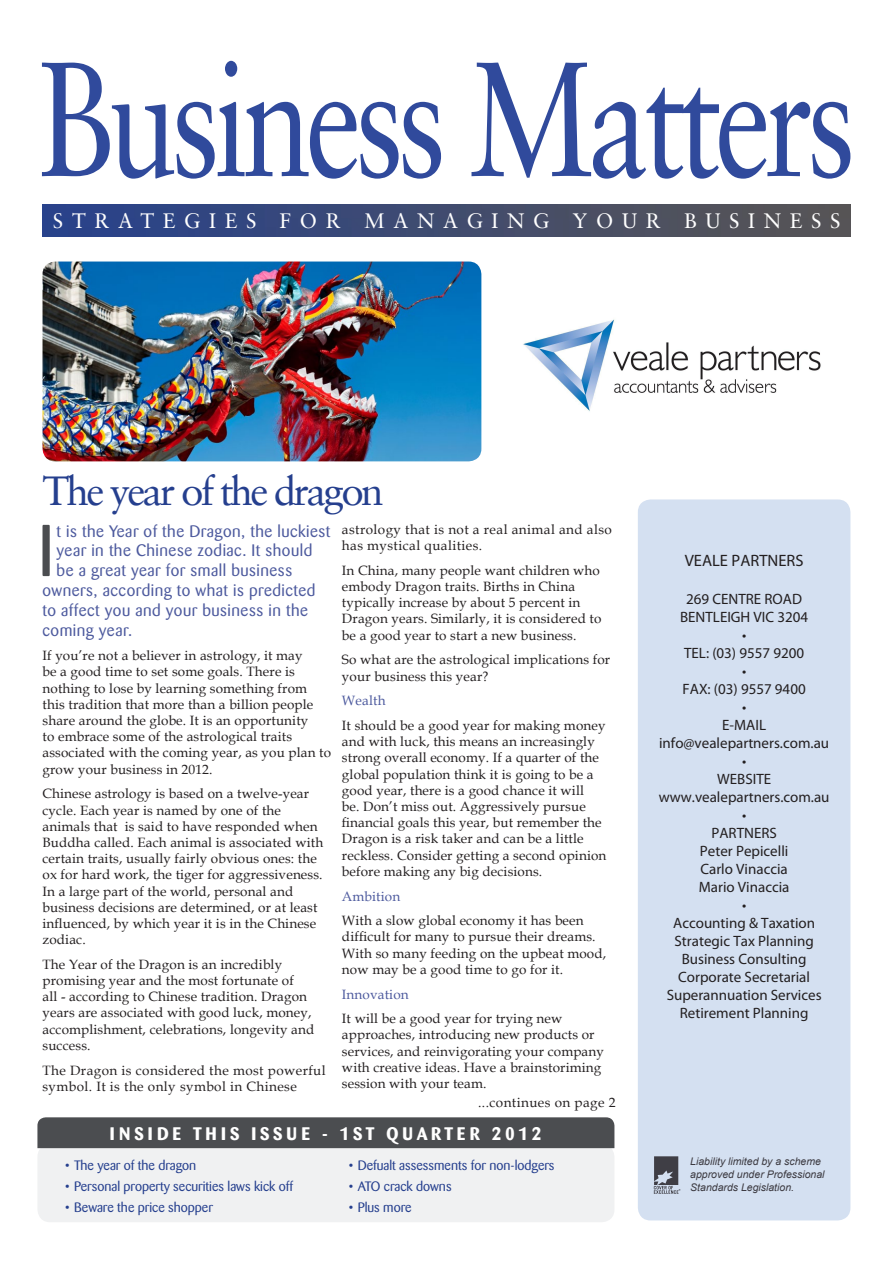
<style>
.page{position:relative;width:893px;height:1263px;background:#fff}
.page>*{position:absolute;margin:0;border:0;box-sizing:border-box;transform-origin:0 0}
.t1{font:162.75px "Sabon LT";letter-spacing:-.05em;color:#304a9c;scale:.77 1}
.Body_Text_-_1st_Para{font:72.6px "Barmeno";color:#4b4d50}
.Title_-_Article{font:40.5px "Sabon LT";letter-spacing:-.07em;color:#253f8e}
.t2{font:20.7px "Sabon LT";letter-spacing:.42em;color:#fff}
.t3{font:700 18px "Barmeno";letter-spacing:.22em;color:#fff}
.Body_Text_-_1st_Para-2{font:16.5px "Barmeno";letter-spacing:.03em;color:#4d5a9e}
.t4{font:16.5px "Myriad Pro";color:#231f20}
.t5{font:15px/18px "Myriad Pro";color:#231f20;text-align:center}
.Body_Text{font:13.5px/16.2px "Book Antiqua";letter-spacing:.01em;color:#231f20}
.Body_Text-2{font:13.5px/16.2px "Book Antiqua";letter-spacing:.03em;color:#231f20}
.Bullet_content_box{font:13.5px "Barmeno";color:#253f8e}
.Body_Text-3{font:13.5px "Book Antiqua";letter-spacing:.01em;color:#4d5a9e}
.t6{font:italic 10.5px/12.6px "Arial";color:#3c3a41}
</style>
<div class="page">
<img style="left:43px;top:205px;width:807px;height:31px">
<div style="left:638px;top:499px;width:212px;height:721px;background:#d4e0f1;border-radius:13px"></div>
<svg style="left:654px;top:1156px;width:26px;height:38px"></svg>
<div style="left:37px;top:1144px;width:577px;height:78px;background:#f0f1f2;border-radius:13px"></div>
<div style="left:37px;top:1117px;width:577px;height:31px;background:#4b4d50"></div>
<img style="left:43px;top:261px;width:438px;height:200px">
<img style="left:523px;top:319px;width:298px;height:93px">
<p class="t1" style="left:37px;top:23px;width:1064px">Business Matters</p>
<p class="t2" style="left:53px;top:208px;width:789px">STRATEGIES FOR MANAGING YOUR BUSINESS</p>
<p class="Title_-_Article" style="left:43px;top:467px;width:343px">The year of the dragon</p>
<p class="Body_Text_-_1st_Para" style="left:38px;top:509px;width:18px">I</p>
<p class="Body_Text_-_1st_Para-2" style="left:57px;top:521px;width:275px">t is the Year of the Dragon, the luckiest</p>
<p class="Body_Text-2" style="left:342px;top:521px;width:271px">astrology that is not a real animal and also has mystical qualities.</p>
<p class="Body_Text" style="left:342px;top:562px;width:261px">In China, many people want children who embody Dragon traits. Births in China typically increase by about 5 percent in Dragon years. Similarly, it is considered to be a good year to start a new business.</p>
<p class="Body_Text" style="left:342px;top:651px;width:270px">So what are the astrological implications for your business this year?</p>
<p class="Body_Text-3" style="left:342px;top:691px;width:45px">Wealth</p>
<p class="Body_Text" style="left:342px;top:717px;width:266px">It should be a good year for making money and with luck, this means an increasingly strong overall economy. If a quarter of the global population think it is going to be a good year, there is a good chance it will<br>be. Don’t miss out. Aggressively pursue financial goals this year, but remember the Dragon is a risk taker and can be a little reckless. Consider getting a second opinion before making any big decisions.</p>
<p class="Body_Text-3" style="left:342px;top:886px;width:60px">Ambition</p>
<p class="Body_Text" style="left:342px;top:912px;width:266px">With a slow global economy it has been difficult for many to pursue their dreams.<br>With so many feeding on the upbeat mood, now may be a good time to go for it.</p>
<p class="Body_Text-3" style="left:342px;top:984px;width:68px">Innovation</p>
<p class="Body_Text" style="left:342px;top:1010px;width:264px">It will be a good year for trying new approaches, introducing new products or services, and reinvigorating your company with creative ideas. Have a brainstoriming session with your team.</p>
<p class="Body_Text_-_1st_Para-2" style="left:57px;top:541px;width:257px">year in the Chinese zodiac. It should</p>
<p class="Body_Text_-_1st_Para-2" style="left:57px;top:561px;width:237px">be a great year for small business</p>
<p class="Body_Text_-_1st_Para-2" style="left:43px;top:581px;width:275px">owners, according to what is predicted</p>
<p class="Body_Text_-_1st_Para-2" style="left:43px;top:600px;width:267px">to affect you and your business in the</p>
<p class="Body_Text_-_1st_Para-2" style="left:43px;top:620px;width:91px">coming year.</p>
<p class="Body_Text" style="left:43px;top:647px;width:290px">If you’re not a believer in astrology, it may<br>be a good time to set some goals. There is nothing to lose by learning something from this tradition that more than a billion people share around the globe. It is an opportunity<br>to embrace some of the astrological traits associated with the coming year, as you plan to grow your business in 2012.</p>
<p class="Body_Text" style="left:43px;top:785px;width:282px">Chinese astrology is based on a twelve-year cycle. Each year is named by one of the animals that is said to have responded when Buddha called. Each animal is associated with certain traits, usually fairly obvious ones: the ox for hard work, the tiger for aggressiveness.<br>In a large part of the world, personal and business decisions are determined, or at least influenced, by which year it is in the Chinese zodiac.</p>
<p class="Body_Text" style="left:43px;top:956px;width:273px">The Year of the Dragon is an incredibly promising year and the most fortunate of<br>all - according to Chinese tradition. Dragon years are associated with good luck, money, accomplishment, celebrations, longevity and success.</p>
<p class="Body_Text-2" style="left:43px;top:1061px;width:285px">The Dragon is considered the most powerful symbol. It is the only symbol in Chinese</p>
<p class="Body_Text-2" style="left:478px;top:1094px;width:139px">...continues on page 2</p>
<p class="t3" style="left:110px;top:1123px;width:433px">INSIDE THIS ISSUE - 1ST QUARTER 2012</p>
<p class="Bullet_content_box" style="left:349px;top:1157px;width:207px">• Defualt assessments for non-lodgers</p>
<p class="Bullet_content_box" style="left:349px;top:1178px;width:104px">• ATO crack downs</p>
<p class="Bullet_content_box" style="left:349px;top:1199px;width:65px">• Plus more</p>
<p class="Bullet_content_box" style="left:65px;top:1157px;width:133px">• The year of the dragon</p>
<p class="Bullet_content_box" style="left:65px;top:1178px;width:230px">• Personal property securities laws kick off</p>
<p class="Bullet_content_box" style="left:65px;top:1199px;width:149px">• Beware the price shopper</p>
<p class="t4" style="left:685px;top:550px;width:120px">VEALE PARTNERS</p>
<p class="t5" style="left:659px;top:589px;width:172px">269 CENTRE ROAD<br>BENTLEIGH VIC 3204<br>•<br>TEL: (03) 9557 9200<br>•<br>FAX: (03) 9557 9400<br>•<br>E-MAIL info@vealepartners.com.au •<br>WEBSITE www.vealepartners.com.au •<br>PARTNERS<br>Peter Pepicelli<br>Carlo Vinaccia<br>Mario Vinaccia<br>•<br>Accounting &amp; Taxation<br>Strategic Tax Planning<br>Business Consulting<br>Corporate Secretarial<br>Superannuation Services<br>Retirement Planning</p>
<p class="t6" style="left:690px;top:1155px;width:136px">Liability limited by a scheme approved under Professional<br>Standards Legislation.</p>
</div>
